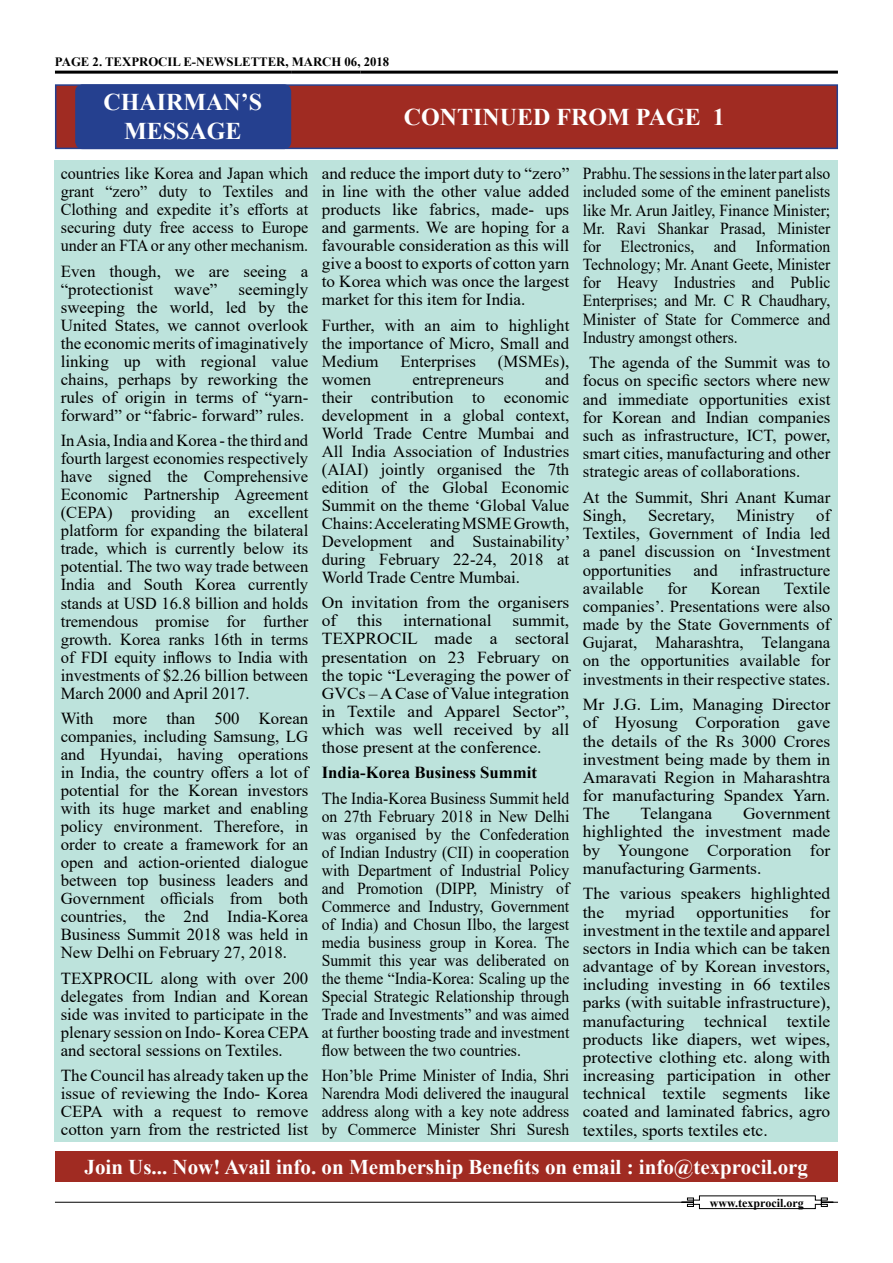
<style>
.page{position:relative;width:893px;height:1263px;background:#fff}
.page>*{position:absolute;margin:0;border:0;box-sizing:border-box;transform-origin:0 0}
.t1{font:700 24px/28.8px "Times New Roman";color:#fff;text-align:center}
.t2{font:700 21px "Times New Roman";color:#fff}
.t3{font:16.8px/18px "Times New Roman";color:#000;text-align:justify}
.t4{font:16.8px/18.1px "Times New Roman";color:#000;text-align:justify;scale:1.04 1}
.t5{font:16.8px/18.1px "Times New Roman";color:#000;text-align:justify;scale:.93 1}
.t6{font:16.8px/18px "Times New Roman";color:#000;text-align:justify;scale:.96 1}
.t7{font:700 16.8px "Times New Roman";color:#000}
.t8{font:700 12.75px "Times New Roman";color:#000}
.t9{font:700 12px "Times New Roman";color:#000}
</style>
<div class="page">
<hr style="left:55px;top:1202px;width:783px;height:1px;background:#000">
<svg style="left:681px;top:1195px;width:153px;height:14px"></svg>
<hr style="left:55px;top:71px;width:237px;height:3px;background:#000">
<hr style="left:292px;top:71px;width:69px;height:3px;background:#000">
<hr style="left:361px;top:71px;width:477px;height:3px;background:#000">
<div style="left:55px;top:84px;width:783px;height:65px;background:#a02b22;border:2px solid #25408f"></div>
<div style="left:76px;top:85px;width:214px;height:63px;background:#25408f;border-radius:7px"></div>
<div style="left:75px;top:84px;width:216px;height:65px;border:2px solid #25408f;border-radius:7px"></div>
<div style="left:55px;top:161px;width:783px;height:981px;background:#bde3dc"></div>
<div style="left:55px;top:1152px;width:783px;height:30px;background:#a02b22"></div>
<p class="t8" style="left:55px;top:53px;width:336px">PAGE 2. TEXPROCIL E-NEWSLETTER, MARCH 06, 2018</p>
<h1 class="t1" style="left:103px;top:87px;width:160px">CHAIRMAN’S<br>MESSAGE</h1>
<h1 class="t1" style="left:404px;top:102px;width:322px">CONTINUED FROM PAGE 1</h1>
<p class="t6" style="left:61px;top:164px;width:259px">countries like Korea and Japan which grant “zero” duty to Textiles and Clothing and expedite it’s efforts at securing duty free access to Europe under an FTA or any other mechanism.</p>
<p class="t3" style="left:61px;top:262px;width:249px">Even though, we are seeing a “protectionist</p>
<p class="t3" style="left:322px;top:164px;width:249px">and reduce the import duty to “zero” in line with the other value added products like fabrics, made- ups and garments. We are hoping for a favourable consideration as this will give a boost to exports of cotton yarn to Korea which was once the largest market for this item for India.</p>
<p class="t3" style="left:322px;top:316px;width:249px">Further, with an aim to highlight the importance of Micro, Small and Medium</p>
<p class="t5" style="left:583px;top:164px;width:268px">Prabhu. The sessions in the later part also included some of the eminent panelists like Mr. Arun Jaitley, Finance Minister; Mr. Ravi Shankar Prasad, Minister for Electronics, and Information Technology; Mr. Anant Geete, Minister for Heavy Industries and Public Enterprises; and Mr. C R Chaudhary, Minister of State for Commerce and Industry amongst others.</p>
<p class="t3" style="left:583px;top:353px;width:249px;text-indent:6px">The agenda of the Summit was to focus on specific sectors where new and immediate opportunities exist for Korean and Indian companies such as infrastructure, ICT, power, smart cities, manufacturing and other strategic areas of collaborations.</p>
<p class="t3" style="left:583px;top:488px;width:249px">At the Summit, Shri Anant Kumar<br>Singh,</p>
<p class="t3" style="left:61px;top:280px;width:249px;text-indent:178px">seemingly sweeping the world, led by the United States, we cannot overlook the economic merits of imaginatively linking up with regional value chains, perhaps by reworking the rules of origin in terms of “yarn&shy;forward” or “fabric- forward” rules.</p>
<p class="t3" style="left:61px;top:431px;width:249px">In Asia, India and Korea - the third and fourth largest economies respectively have signed the Comprehensive Economic Partnership Agreement (CEPA) providing an excellent platform for expanding the bilateral trade, which is currently below its potential. The two way trade between India and South Korea currently stands at USD 16.8 billion and holds tremendous promise for further growth. Korea ranks 16th in terms of FDI equity inflows to India with investments of $2.26 billion between March 2000 and April 2017.</p>
<p class="t3" style="left:61px;top:709px;width:249px">With more than 500 Korean companies, including Samsung, LG and Hyundai, having operations in India, the country offers a lot of potential for the Korean investors with its huge market and enabling policy environment. Therefore, in order to create a framework for an open and action-oriented dialogue between top business leaders and Government officials from both countries, the 2nd India-Korea Business Summit 2018 was held in New Delhi on February 27, 2018.</p>
<p class="t3" style="left:61px;top:969px;width:250px">TEXPROCIL along with over 200 delegates from Indian and Korean side was invited to participate in the plenary session on Indo- Korea CEPA and sectoral sessions on Textiles.</p>
<p class="t3" style="left:61px;top:1066px;width:249px">The Council has already taken up the issue of reviewing the Indo- Korea CEPA with a request to remove cotton yarn from the restricted list</p>
<p class="t3" style="left:174px;top:280px;width:45px">wave”</p>
<p class="t3" style="left:400px;top:352px;width:77px">Enterprises</p>
<p class="t3" style="left:498px;top:352px;width:73px">(MSMEs),</p>
<p class="t3" style="left:322px;top:370px;width:250px;text-indent:223px">and their contribution to economic development in a global context, World Trade Centre Mumbai and All India Association of Industries (AIAI) jointly organised the 7th edition of the Global Economic Summit on the theme ‘Global Value Chains: Accelerating MSME Growth, Development and Sustainability’ during February 22-24, 2018 at World Trade Centre Mumbai.</p>
<p class="t4" style="left:322px;top:593px;width:240px">On invitation from the organisers of this international summit, TEXPROCIL made a sectoral presentation on 23 February on the topic “Leveraging the power of GVCs – A Case of Value integration in Textile and Apparel Sector”, which was well received by all those present at the conference.</p>
<p class="t7" style="left:322px;top:760px;width:217px">India-Korea Business Summit</p>
<p class="t3" style="left:322px;top:788px;width:249px">The India-Korea Business Summit held on 27th February 2018 in New Delhi was organised by the Confederation of Indian Industry (CII) in cooperation with Department of Industrial Policy and Promotion (DIPP, Ministry of Commerce and Industry, Government of India) and Chosun Ilbo, the largest media business group in Korea. The Summit this year was deliberated on the theme “India-Korea: Scaling up the Special Strategic Relationship through Trade and Investments” and was aimed at further boosting trade and investment flow between the two countries.</p>
<p class="t5" style="left:322px;top:1066px;width:268px">Hon’ble Prime Minister of India, Shri Narendra Modi delivered the inaugural address along with a key note address by Commerce Minister Shri Suresh</p>
<p class="t3" style="left:322px;top:370px;width:51px">women</p>
<p class="t3" style="left:412px;top:370px;width:93px">entrepreneurs</p>
<p class="t3" style="left:648px;top:506px;width:68px">Secretary,</p>
<p class="t3" style="left:736px;top:506px;width:59px">Ministry</p>
<p class="t3" style="left:583px;top:506px;width:249px;text-indent:234px">of Textiles, Government of India led a panel discussion on ‘Investment opportunities</p>
<p class="t3" style="left:693px;top:560px;width:26px">and</p>
<p class="t3" style="left:740px;top:560px;width:92px">infrastructure</p>
<p class="t3" style="left:583px;top:579px;width:249px;text-indent:201px">Textile companies’. Presentations were also made by the State Governments of Gujarat, Maharashtra, Telangana on the opportunities available for investments in their respective states.</p>
<p class="t4" style="left:583px;top:695px;width:240px">Mr J.G. Lim, Managing Director of Hyosung Corporation gave the details of the Rs 3000 Crores investment being made by them in Amaravati Region in Maharashtra for manufacturing Spandex Yarn.<br>The</p>
<p class="t3" style="left:583px;top:579px;width:62px">available</p>
<p class="t3" style="left:667px;top:579px;width:21px">for</p>
<p class="t3" style="left:711px;top:579px;width:51px">Korean</p>
<p class="t4" style="left:640px;top:804px;width:70px">Telangana</p>
<p class="t4" style="left:583px;top:804px;width:240px;text-indent:160px">Government highlighted the investment made by Youngone Corporation for manufacturing Garments.</p>
<p class="t4" style="left:583px;top:884px;width:239px">The various speakers highlighted the</p>
<p class="t4" style="left:625px;top:902px;width:49px">myriad</p>
<p class="t4" style="left:696px;top:902px;width:90px">opportunities</p>
<p class="t4" style="left:583px;top:902px;width:240px;text-indent:227px">for investment in the textile and apparel sectors in India which can be taken advantage of by Korean investors, including investing in 66 textiles parks (with suitable infrastructure), manufacturing technical textile products like diapers, wet wipes, protective clothing etc. along with increasing participation in other technical textile segments like coated and laminated fabrics, agro textiles, sports textiles etc.</p>
<p class="t2" style="left:85px;top:1152px;width:725px">Join Us... Now! Avail info. on Membership Benefits on email : info@texprocil.org</p>
<p class="t9" style="left:710px;top:1194px;width:95px">www.texprocil.org</p>
</div>
